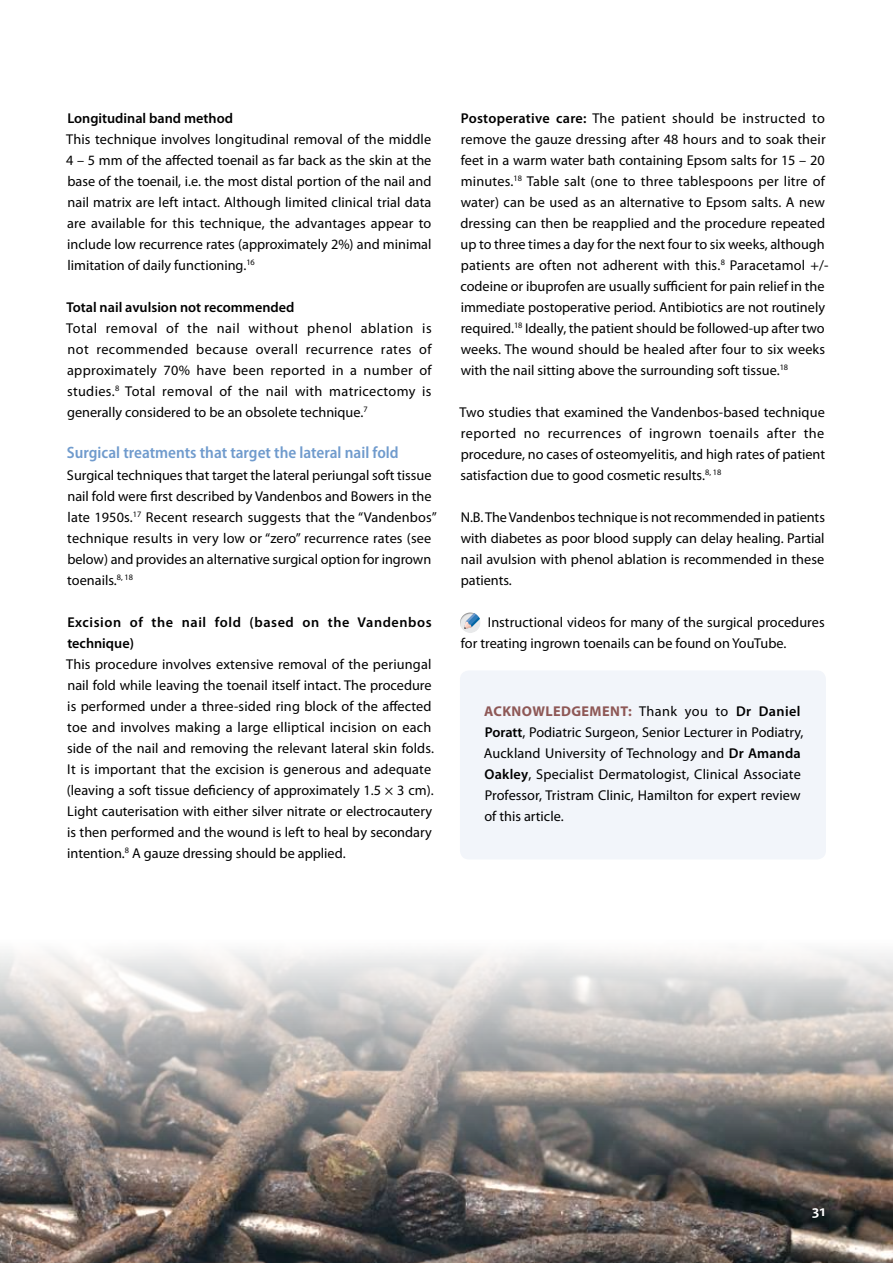
<style>
.page{position:relative;width:893px;height:1263px;background:#fff}
.page>*{position:absolute;margin:0;border:0;box-sizing:border-box;transform-origin:0 0}
.t1{font:600 semi-condensed 16.5px "Myriad Pro";color:#709bcd}
.t2{font:600 15.75px "Myriad Pro";color:#fff}
.t3{font:14.25px/21px "Myriad Pro";color:#000}
.t4{font:600 14.25px "Myriad Pro";color:#000}
.t5{font:600 14.25px/21px "Myriad Pro";letter-spacing:.04em;color:#000}
.s1{font-weight:600}
.s2{font-weight:700;color:#8e5856}
</style>
<div class="page">
<img style="left:1px;top:949px;width:892px;height:314px">
<div style="left:460px;top:670px;width:366px;height:189px;background:#f2f5fa;border-radius:9px"></div>
<div style="left:458px;top:611px;width:24px;height:22px;background:#000;opacity:.4"></div>
<svg style="left:464px;top:613px;width:16px;height:16px"></svg>
<p class="t4" style="left:67px;top:109px;width:167px">Longitudinal band method</p>
<p class="t3" style="left:66px;top:129px;width:367px;text-align:justify">This technique involves longitudinal removal of the middle 4 – 5 mm of the affected toenail as far back as the skin at the base of the toenail, i.e. the most distal portion of the nail and nail matrix are left intact. Although limited clinical trial data are available for this technique, the advantages appear to include low recurrence rates (approximately 2%) and minimal limitation of daily functioning.<sup>16</sup></p>
<p class="t4" style="left:66px;top:298px;width:230px">Total nail avulsion not recommended</p>
<p class="t3" style="left:66px;top:318px;width:367px;text-align:justify">Total removal of the nail without phenol ablation is not recommended because overall recurrence rates of approximately 70% have been reported in a number of studies.<sup>8</sup> Total removal of the nail with matricectomy is generally considered to be an obsolete technique.<sup>7</sup></p>
<p class="t1" style="left:67px;top:443px;width:333px">Surgical treatments that target the lateral nail fold</p>
<p class="t3" style="left:67px;top:464px;width:371px">Surgical techniques that target the lateral periungal soft tissue nail fold were first described by Vandenbos and Bowers in the late 1950s.<sup>17</sup> Recent research suggests that the “Vandenbos” technique results in very low or “zero” recurrence rates (see below) and provides an alternative surgical option for ingrown toenails.<sup>8,</sup> <sup>18</sup></p>
<p class="t5" style="left:67px;top:611px;width:366px">Excision of the nail fold (based on the Vandenbos technique)</p>
<p class="t3" style="left:66px;top:654px;width:369px">This procedure involves extensive removal of the periungal nail fold while leaving the toenail itself intact. The procedure is performed under a three-sided ring block of the affected toe and involves making a large elliptical incision on each side of the nail and removing the relevant lateral skin folds.<br>It is important that the excision is generous and adequate (leaving a soft tissue deficiency of approximately 1.5 × 3 cm).<br>Light cauterisation with either silver nitrate or electrocautery is then performed and the wound is left to heal by secondary intention.<sup>8</sup> A gauze dressing should be applied.</p>
<p class="t3" style="left:460px;top:107px;width:370px"><span class="s1">Postoperative care:</span> The patient should be instructed to remove the gauze dressing after 48 hours and to soak their feet in a warm water bath containing Epsom salts for 15 – 20 minutes.<sup>18</sup> Table salt (one to three tablespoons per litre of water) can be used as an alternative to Epsom salts. A new dressing can then be reapplied and the procedure repeated up to three times a day for the next four to six weeks, although patients are often not adherent with this.<sup>8</sup> Paracetamol +/- codeine or ibuprofen are usually sufficient for pain relief in the immediate postoperative period. Antibiotics are not routinely required.<sup>18</sup> Ideally, the patient should be followed-up after two weeks. The wound should be healed after four to six weeks with the nail sitting above the surrounding soft tissue.<sup>18</sup></p>
<p class="t3" style="left:460px;top:401px;width:367px;text-align:justify">Two studies that examined the Vandenbos-based technique reported no recurrences of ingrown toenails after the procedure, no cases of osteomyelitis, and high rates of patient satisfaction due to good cosmetic results.<sup>8,</sup> <sup>18</sup></p>
<p class="t3" style="left:461px;top:506px;width:366px;text-align:justify">N.B. The Vandenbos technique is not recommended in patients with diabetes as poor blood supply can delay healing. Partial nail avulsion with phenol ablation is recommended in these patients.</p>
<p class="t3" style="left:461px;top:611px;width:365px;text-indent:27px">Instructional videos for many of the surgical procedures for treating ingrown toenails can be found on YouTube.</p>
<p class="t3" style="left:484px;top:700px;width:321px"><span class="s2">ACKNOWLEDGEMENT:</span> Thank you to <span class="s1">Dr Daniel Poratt</span>, Podiatric Surgeon, Senior Lecturer in Podiatry, Auckland University of Technology and <span class="s1">Dr Amanda Oakley</span>, Specialist Dermatologist, Clinical Associate Professor, Tristram Clinic, Hamilton for expert review of this article.</p>
<p class="t2" style="left:812px;top:1201px;width:15px">31</p>
</div>
